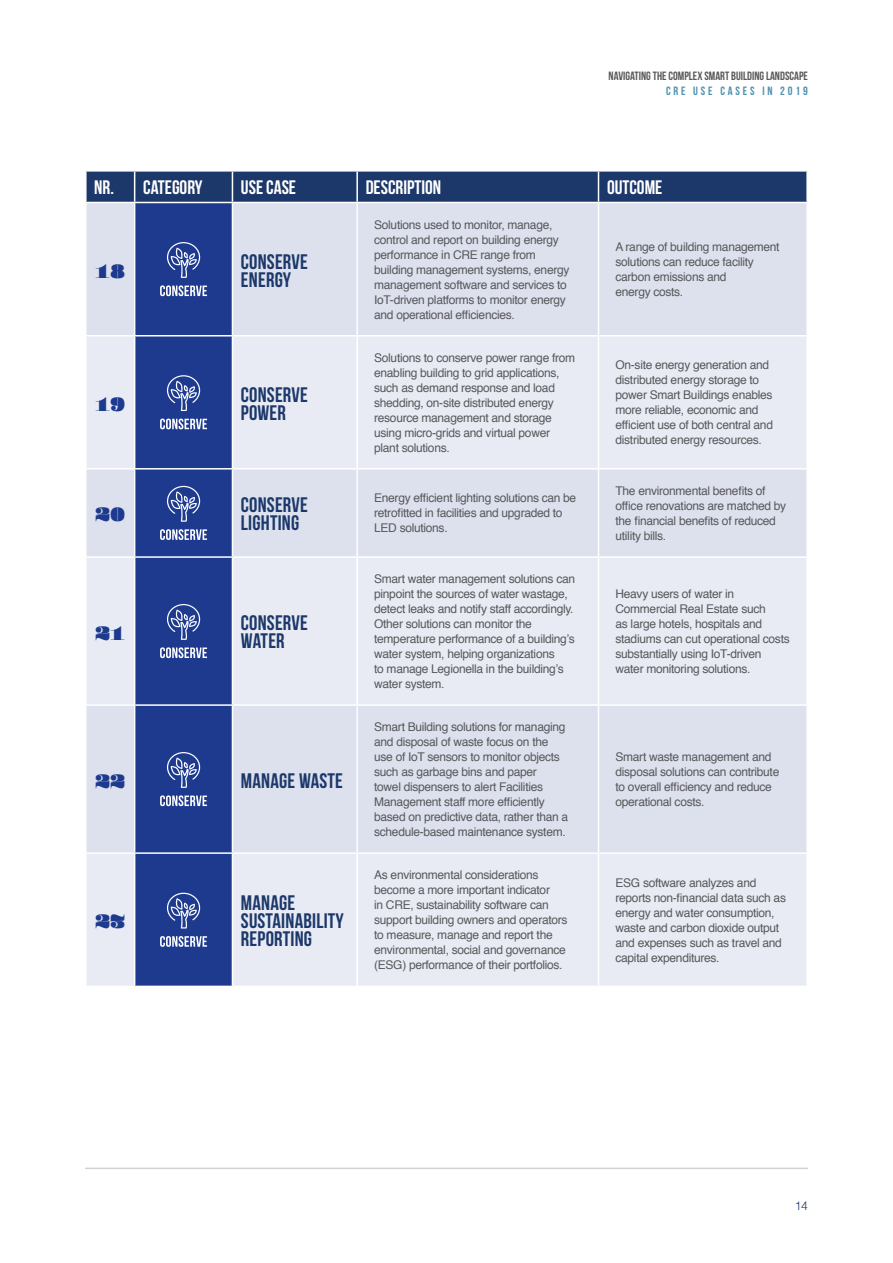
<style>
.page{position:relative;width:893px;height:1263px;background:#fff}
.page>*{position:absolute;margin:0;border:0;box-sizing:border-box;transform-origin:0 0}
.Body{font:900 22.5px "Pompadour";letter-spacing:-.025em;color:#1d3a8f}
.Body-2{font:21px/18px "Bebas Neue";letter-spacing:.01em;color:#1c386a}
.Body-3{font:700 19.5px "Bebas Neue";color:#fff}
.Body-4{font:12px/15px "Helvetica";letter-spacing:-.025em;color:#57585a}
.t1{font:12px "Bebas Neue";color:#57585a}
.t2{font:12px "Bebas Neue";letter-spacing:.24em;color:#4e91af}
.t3{font:300 12px "Helvetica";color:#1c386a}
</style>
<div class="page">
<hr style="left:85px;top:1167px;width:723px;height:2px;background:#d1d2d4">
<div style="left:87px;top:172px;width:719px;height:30px;background:#1c386a"></div>
<div style="left:87px;top:203px;width:719px;height:132px;background:#dde1ee"></div>
<div style="left:135px;top:203px;width:97px;height:132px;background:#1d3a8f"></div>
<svg style="left:87px;top:336px;width:719px;height:650px;background:#cbd2e5"></svg>
<hr style="left:134px;top:172px;width:1px;height:30px;background:#fff">
<hr style="left:232px;top:172px;width:1px;height:30px;background:#fff">
<hr style="left:356px;top:172px;width:2px;height:30px;background:#fff">
<hr style="left:598px;top:172px;width:1px;height:30px;background:#fff">
<hr style="left:134px;top:203px;width:1px;height:132px;background:#fff">
<hr style="left:232px;top:203px;width:1px;height:132px;background:#fff">
<hr style="left:356px;top:203px;width:2px;height:132px;background:#fff">
<hr style="left:598px;top:203px;width:1px;height:132px;background:#fff">
<hr style="left:134px;top:336px;width:1px;height:132px;background:#fff">
<hr style="left:232px;top:336px;width:1px;height:132px;background:#fff">
<hr style="left:356px;top:336px;width:2px;height:132px;background:#fff">
<hr style="left:598px;top:336px;width:1px;height:132px;background:#fff">
<hr style="left:85px;top:468px;width:50px;height:1px;background:#fff">
<hr style="left:135px;top:468px;width:97px;height:1px;background:#fff">
<hr style="left:134px;top:469px;width:1px;height:87px;background:#fff">
<hr style="left:232px;top:468px;width:125px;height:1px;background:#fff">
<hr style="left:232px;top:469px;width:1px;height:87px;background:#fff">
<hr style="left:357px;top:468px;width:241px;height:1px;background:#fff">
<hr style="left:356px;top:469px;width:2px;height:87px;background:#fff">
<hr style="left:598px;top:468px;width:210px;height:1px;background:#fff">
<hr style="left:598px;top:469px;width:1px;height:87px;background:#fff">
<hr style="left:85px;top:556px;width:50px;height:2px;background:#fff">
<hr style="left:135px;top:556px;width:97px;height:2px;background:#fff">
<hr style="left:134px;top:558px;width:1px;height:146px;background:#fff">
<hr style="left:232px;top:556px;width:125px;height:2px;background:#fff">
<hr style="left:232px;top:558px;width:1px;height:146px;background:#fff">
<hr style="left:357px;top:556px;width:241px;height:2px;background:#fff">
<hr style="left:356px;top:558px;width:2px;height:146px;background:#fff">
<hr style="left:598px;top:556px;width:210px;height:2px;background:#fff">
<hr style="left:598px;top:558px;width:1px;height:146px;background:#fff">
<hr style="left:85px;top:704px;width:50px;height:2px;background:#fff">
<hr style="left:135px;top:704px;width:97px;height:2px;background:#fff">
<hr style="left:134px;top:706px;width:1px;height:146px;background:#fff">
<hr style="left:232px;top:704px;width:125px;height:2px;background:#fff">
<hr style="left:232px;top:706px;width:1px;height:146px;background:#fff">
<hr style="left:357px;top:704px;width:241px;height:2px;background:#fff">
<hr style="left:356px;top:706px;width:2px;height:146px;background:#fff">
<hr style="left:598px;top:704px;width:210px;height:2px;background:#fff">
<hr style="left:598px;top:706px;width:1px;height:146px;background:#fff">
<hr style="left:85px;top:852px;width:50px;height:2px;background:#fff">
<hr style="left:135px;top:852px;width:97px;height:2px;background:#fff">
<hr style="left:134px;top:854px;width:1px;height:132px;background:#fff">
<hr style="left:232px;top:852px;width:125px;height:2px;background:#fff">
<hr style="left:232px;top:854px;width:1px;height:132px;background:#fff">
<hr style="left:357px;top:852px;width:241px;height:2px;background:#fff">
<hr style="left:356px;top:854px;width:2px;height:132px;background:#fff">
<hr style="left:598px;top:852px;width:210px;height:2px;background:#fff">
<hr style="left:598px;top:854px;width:1px;height:132px;background:#fff">
<svg style="left:167px;top:242px;width:33px;height:36px"></svg>
<svg style="left:160px;top:285px;width:47px;height:11px"></svg>
<svg style="left:167px;top:375px;width:33px;height:36px"></svg>
<svg style="left:160px;top:419px;width:47px;height:10px"></svg>
<svg style="left:167px;top:486px;width:33px;height:36px"></svg>
<svg style="left:160px;top:529px;width:47px;height:11px"></svg>
<svg style="left:167px;top:604px;width:33px;height:36px"></svg>
<svg style="left:160px;top:647px;width:47px;height:11px"></svg>
<svg style="left:167px;top:752px;width:33px;height:36px"></svg>
<svg style="left:160px;top:795px;width:47px;height:11px"></svg>
<svg style="left:167px;top:893px;width:33px;height:35px"></svg>
<svg style="left:160px;top:936px;width:47px;height:11px"></svg>
<p class="t1" style="left:609px;top:70px;width:201px">NAVIGATING THE COMPLEX SMART BUILDING LANDSCAPE</p>
<p class="t2" style="left:666px;top:84px;width:143px">CRE USE CASES IN 2019</p>
<p class="Body-3" style="left:94px;top:177px;width:21px">NR.</p>
<p class="Body-3" style="left:143px;top:177px;width:61px">CATEGORY</p>
<p class="Body-3" style="left:241px;top:177px;width:57px">USE CASE</p>
<p class="Body-3" style="left:366px;top:177px;width:77px">DESCRIPTION</p>
<p class="Body-3" style="left:607px;top:177px;width:57px">OUTCOME</p>
<p class="Body" style="left:95px;top:260px;width:32px">18</p>
<p class="Body-2" style="left:241px;top:252px;width:69px">CONSERVE<br>ENERGY</p>
<p class="Body" style="left:95px;top:393px;width:32px">19</p>
<p class="Body-2" style="left:241px;top:385px;width:69px">CONSERVE<br>POWER</p>
<p class="Body-4" style="left:374px;top:217px;width:197px">Solutions used to monitor, manage, control and report on building energy performance in CRE range from building management systems, energy management software and services to IoT-driven platforms to monitor energy and operational efficiencies.</p>
<p class="Body-4" style="left:615px;top:240px;width:166px">A range of building management solutions can reduce facility carbon emissions and<br>energy costs.</p>
<p class="Body-4" style="left:374px;top:350px;width:202px">Solutions to conserve power range from enabling building to grid applications, such as demand response and load shedding, on-site distributed energy resource management and storage using micro-grids and virtual power plant solutions.</p>
<p class="Body-4" style="left:615px;top:358px;width:159px">On-site energy generation and distributed energy storage to power Smart Buildings enables more reliable, economic and efficient use of both central and distributed energy resources.</p>
<p class="Body" style="left:95px;top:504px;width:32px">20</p>
<p class="Body-2" style="left:241px;top:496px;width:69px">CONSERVE<br>LIGHTING</p>
<p class="Body-4" style="left:374px;top:491px;width:204px">Energy efficient lighting solutions can be retrofitted in facilities and upgraded to<br>LED solutions.</p>
<p class="Body-4" style="left:615px;top:484px;width:172px">The environmental benefits of office renovations are matched by the financial benefits of reduced utility bills.</p>
<p class="Body" style="left:95px;top:622px;width:32px">21</p>
<p class="Body-2" style="left:241px;top:614px;width:69px">CONSERVE<br>WATER</p>
<p class="Body" style="left:95px;top:770px;width:32px">22</p>
<p class="Body-2" style="left:241px;top:771px;width:103px">MANAGE WASTE</p>
<p class="Body" style="left:95px;top:910px;width:32px">23</p>
<p class="Body-2" style="left:241px;top:894px;width:104px">MANAGE<br>SUSTAINABILITY<br>REPORTING</p>
<p class="Body-4" style="left:374px;top:572px;width:202px">Smart water management solutions can pinpoint the sources of water wastage, detect leaks and notify staff accordingly.<br>Other solutions can monitor the temperature performance of a building’s water system, helping organizations<br>to manage Legionella in the building’s water system.</p>
<p class="Body-4" style="left:374px;top:720px;width:196px">Smart Building solutions for managing and disposal of waste focus on the use of IoT sensors to monitor objects such as garbage bins and paper<br>towel dispensers to alert Facilities Management staff more efficiently based on predictive data, rather than a schedule-based maintenance system.</p>
<p class="Body-4" style="left:615px;top:587px;width:176px">Heavy users of water in<br>Commercial Real Estate such<br>as large hotels, hospitals and stadiums can cut operational costs substantially using IoT-driven water monitoring solutions.</p>
<p class="Body-4" style="left:615px;top:750px;width:165px">Smart waste management and disposal solutions can contribute to overall efficiency and reduce operational costs.</p>
<p class="Body-4" style="left:374px;top:868px;width:195px">As environmental considerations become a more important indicator<br>in CRE, sustainability software can support building owners and operators to measure, manage and report the environmental, social and governance (ESG) performance of their portfolios.</p>
<p class="Body-4" style="left:615px;top:875px;width:172px">ESG software analyzes and reports non-financial data such as energy and water consumption, waste and carbon dioxide output and expenses such as travel and capital expenditures.</p>
<p class="t3" style="left:795px;top:1195px;width:15px">14</p>
</div>
